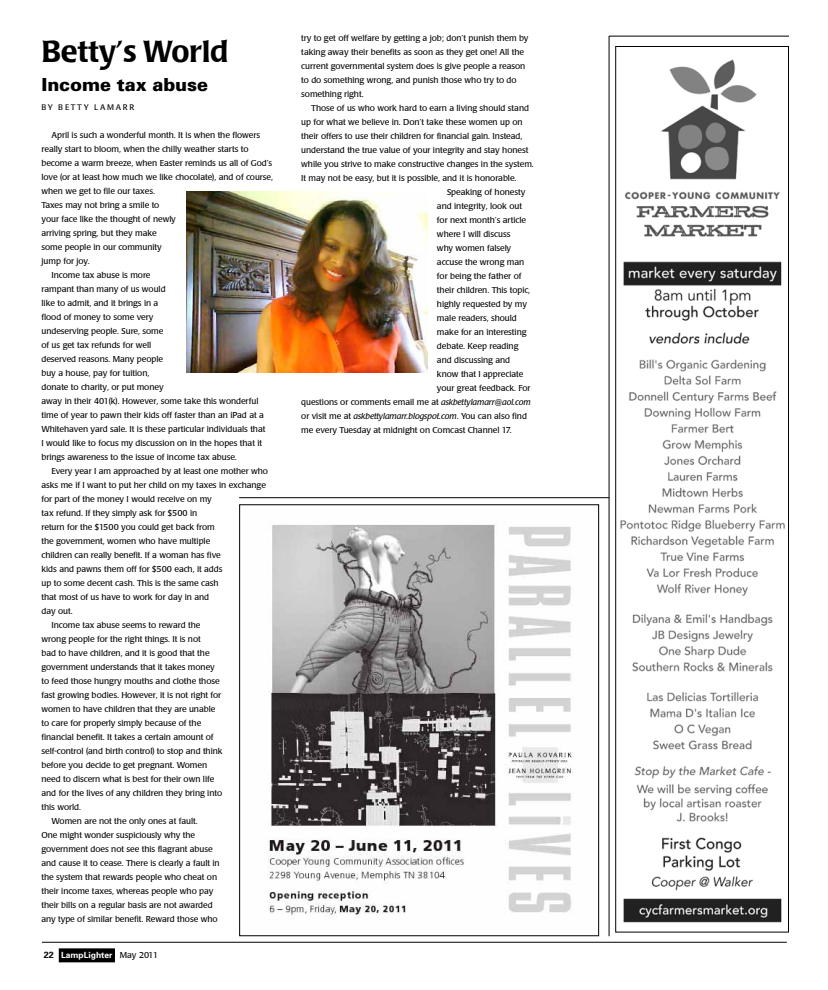
<style>
.page{position:relative;width:828px;height:990px;background:#fff}
.page>*{position:absolute;margin:0;border:0;box-sizing:border-box;transform-origin:0 0}
.t1{font:500 30px "Poppl Laudatio";color:#000}
.t2{font:900 18px "Univers";letter-spacing:-.005em;color:#000}
.t3{font:8.5px/14px "Poppl Laudatio";letter-spacing:-.005em;color:#000}
.t4{font:italic 8.5px "Poppl Laudatio";letter-spacing:-.005em;color:#000}
.t5{font:700 8.5px "Univers";color:#fff}
.t6{font:8px "Poppl Laudatio";letter-spacing:.22em;color:#000}
.s1{font-style:italic}
.s2{font-style:normal}
.s3{font-size:9px;color:#000}
.s4{font-family:"Poppl Laudatio";font-weight:400;color:#000}
</style>
<div class="page">
<hr style="left:42px;top:942px;width:745px;height:1px;background:#000">
<div style="left:59px;top:948px;width:56px;height:14px;background:#000"></div>
<img style="left:186px;top:191px;width:242px;height:181px">
<img style="left:620px;top:59px;width:165px;height:864px">
<div style="left:615px;top:46px;width:174px;height:887px;border:1px solid #000"></div>
<img style="left:268px;top:524px;width:306px;height:391px">
<div style="left:239px;top:504px;width:360px;height:432px;border:1px solid #000"></div>
<hr style="left:239px;top:498px;width:370px;height:1px;background:#000">
<hr style="left:609px;top:36px;width:1px;height:900px;background:#000">
<hr style="left:609px;top:36px;width:180px;height:1px;background:#000">
<h1 class="t1" style="left:42px;top:34px;width:188px">Betty’s World</h1>
<p class="t3" style="left:301px;top:31px;width:229px">try to get off welfare by getting a job; don’t punish them by taking away their benefits as soon as they get one! All the current governmental system does is give people a reason to do something wrong, and punish those who try to do something right.</p>
<p class="t3" style="left:311px;top:101px;width:219px">Those of us who work hard to earn a living should stand</p>
<p class="t3" style="left:301px;top:115px;width:223px">up for what we believe in. Don’t take these women up on</p>
<p class="t3" style="left:301px;top:129px;width:223px">their offers to use their children for financial gain. Instead,</p>
<p class="t3" style="left:301px;top:143px;width:229px">understand the true value of your integrity and stay honest</p>
<p class="t3" style="left:301px;top:157px;width:234px">while you strive to make constructive changes in the system.</p>
<p class="t3" style="left:301px;top:171px;width:217px">It may not be easy, but it is possible, and it is honorable.</p>
<p class="t3" style="left:447px;top:185px;width:80px">Speaking of honesty</p>
<p class="t3" style="left:437px;top:199px;width:87px">and integrity, look out</p>
<p class="t3" style="left:437px;top:213px;width:91px">for next month’s article</p>
<p class="t3" style="left:437px;top:227px;width:75px">where I will discuss</p>
<p class="t3" style="left:437px;top:241px;width:76px">why women falsely</p>
<p class="t3" style="left:437px;top:255px;width:89px">accuse the wrong man</p>
<p class="t3" style="left:437px;top:269px;width:86px">for being the father of</p>
<p class="t3" style="left:437px;top:283px;width:95px">their children. This topic,</p>
<p class="t3" style="left:437px;top:297px;width:91px">highly requested by my</p>
<p class="t3" style="left:437px;top:311px;width:81px">male readers, should</p>
<p class="t3" style="left:437px;top:325px;width:91px">make for an interesting</p>
<p class="t3" style="left:437px;top:339px;width:83px">debate. Keep reading</p>
<p class="t3" style="left:437px;top:353px;width:75px">and discussing and</p>
<p class="t3" style="left:437px;top:367px;width:88px">know that I appreciate</p>
<p class="t3" style="left:437px;top:381px;width:95px">your great feedback. For</p>
<p class="t3" style="left:301px;top:395px;width:231px">questions or comments email me at <span class="s1">askbettylamarr@aol.com</span></p>
<p class="t4" style="left:301px;top:411px;width:227px"><span class="s2">or visit me at</span> askbettylamarr.blogspot.com<span class="s2">. You can also find</span></p>
<p class="t3" style="left:301px;top:423px;width:212px">me every Tuesday at midnight on Comcast Channel 17.</p>
<h2 class="t2" style="left:42px;top:73px;width:168px">Income tax abuse</h2>
<p class="t6" style="left:42px;top:103px;width:31px">By Betty</p>
<p class="t6" style="left:94px;top:103px;width:29px">LaMarr</p>
<p class="t3" style="left:52px;top:128px;width:210px">April is such a wonderful month. It is when the flowers</p>
<p class="t3" style="left:42px;top:142px;width:209px">really start to bloom, when the chilly weather starts to</p>
<p class="t3" style="left:42px;top:156px;width:232px">become a warm breeze, when Easter reminds us all of God’s</p>
<p class="t3" style="left:42px;top:170px;width:233px">love (or at least how much we like chocolate), and of course,</p>
<p class="t3" style="left:42px;top:184px;width:115px">when we get to file our taxes.</p>
<p class="t3" style="left:42px;top:198px;width:119px">Taxes may not bring a smile to</p>
<p class="t3" style="left:42px;top:212px;width:136px">your face like the thought of newly</p>
<p class="t3" style="left:42px;top:226px;width:117px">arriving spring, but they make</p>
<p class="t3" style="left:42px;top:240px;width:122px">some people in our community</p>
<p class="t3" style="left:42px;top:254px;width:50px">jump for joy.</p>
<p class="t3" style="left:52px;top:268px;width:101px">Income tax abuse is more</p>
<p class="t3" style="left:42px;top:282px;width:126px">rampant than many of us would</p>
<p class="t3" style="left:42px;top:296px;width:118px">like to admit, and it brings in a</p>
<p class="t3" style="left:42px;top:310px;width:113px">flood of money to some very</p>
<p class="t3" style="left:42px;top:324px;width:124px">undeserving people. Sure, some</p>
<p class="t3" style="left:42px;top:338px;width:111px">of us get tax refunds for well</p>
<p class="t3" style="left:42px;top:352px;width:123px">deserved reasons. Many people</p>
<p class="t3" style="left:42px;top:366px;width:109px">buy a house, pay for tuition,</p>
<p class="t3" style="left:42px;top:380px;width:124px">donate to charity, or put money</p>
<p class="t3" style="left:42px;top:394px;width:218px">away in their 401(k). However, some take this wonderful</p>
<p class="t3" style="left:42px;top:408px;width:224px">time of year to pawn their kids off faster than an iPad at a</p>
<p class="t3" style="left:42px;top:422px;width:225px">Whitehaven yard sale. It is these particular individuals that</p>
<p class="t3" style="left:42px;top:436px;width:222px">I would like to focus my discussion on in the hopes that it</p>
<p class="t3" style="left:42px;top:450px;width:197px">brings awareness to the issue of income tax abuse.</p>
<p class="t3" style="left:52px;top:464px;width:218px">Every year I am approached by at least one mother who</p>
<p class="t3" style="left:42px;top:478px;width:226px">asks me if I want to put her child on my taxes in exchange</p>
<p class="t3" style="left:42px;top:492px;width:172px">for part of the money I would receive on my</p>
<p class="t3" style="left:42px;top:506px;width:157px">tax refund. If they simply ask for $500 in</p>
<p class="t3" style="left:42px;top:520px;width:175px">return for the $1500 you could get back from</p>
<p class="t3" style="left:42px;top:534px;width:170px">the government, women who have multiple</p>
<p class="t3" style="left:42px;top:548px;width:181px">children can really benefit. If a woman has five</p>
<p class="t3" style="left:42px;top:562px;width:183px">kids and pawns them off for $500 each, it adds</p>
<p class="t3" style="left:42px;top:576px;width:179px">up to some decent cash. This is the same cash</p>
<p class="t3" style="left:42px;top:590px;width:169px">that most of us have to work for day in and</p>
<p class="t3" style="left:42px;top:604px;width:33px">day out.</p>
<p class="t3" style="left:52px;top:618px;width:150px">Income tax abuse seems to reward the</p>
<p class="t3" style="left:42px;top:632px;width:161px">wrong people for the right things. It is not</p>
<p class="t3" style="left:42px;top:646px;width:170px">bad to have children, and it is good that the</p>
<p class="t3" style="left:42px;top:660px;width:175px">government understands that it takes money</p>
<p class="t3" style="left:42px;top:674px;width:180px">to feed those hungry mouths and clothe those</p>
<p class="t3" style="left:42px;top:688px;width:181px">fast growing bodies. However, it is not right for</p>
<p class="t3" style="left:42px;top:702px;width:175px">women to have children that they are unable</p>
<p class="t3" style="left:42px;top:716px;width:161px">to care for properly simply because of the</p>
<p class="t3" style="left:42px;top:730px;width:174px">financial benefit. It takes a certain amount of</p>
<p class="t3" style="left:42px;top:744px;width:183px">self-control (and birth control) to stop and think</p>
<p class="t3" style="left:42px;top:758px;width:167px">before you decide to get pregnant. Women</p>
<p class="t3" style="left:42px;top:772px;width:174px">need to discern what is best for their own life</p>
<p class="t3" style="left:42px;top:786px;width:182px">and for the lives of any children they bring into</p>
<p class="t3" style="left:42px;top:800px;width:41px">this world.</p>
<p class="t3" style="left:52px;top:814px;width:148px">Women are not the only ones at fault.</p>
<p class="t3" style="left:42px;top:828px;width:155px">One might wonder suspiciously why the</p>
<p class="t3" style="left:42px;top:842px;width:173px">government does not see this flagrant abuse</p>
<p class="t3" style="left:42px;top:856px;width:180px">and cause it to cease. There is clearly a fault in</p>
<p class="t3" style="left:42px;top:870px;width:177px">the system that rewards people who cheat on</p>
<p class="t3" style="left:42px;top:884px;width:173px">their income taxes, whereas people who pay</p>
<p class="t3" style="left:42px;top:898px;width:173px">their bills on a regular basis are not awarded</p>
<p class="t3" style="left:42px;top:912px;width:178px">any type of similar benefit. Reward those who</p>
<p class="t5" style="left:44px;top:950px;width:116px"><span class="s3">22</span> LampLighter <span class="s4">May 2011</span></p>
</div>
